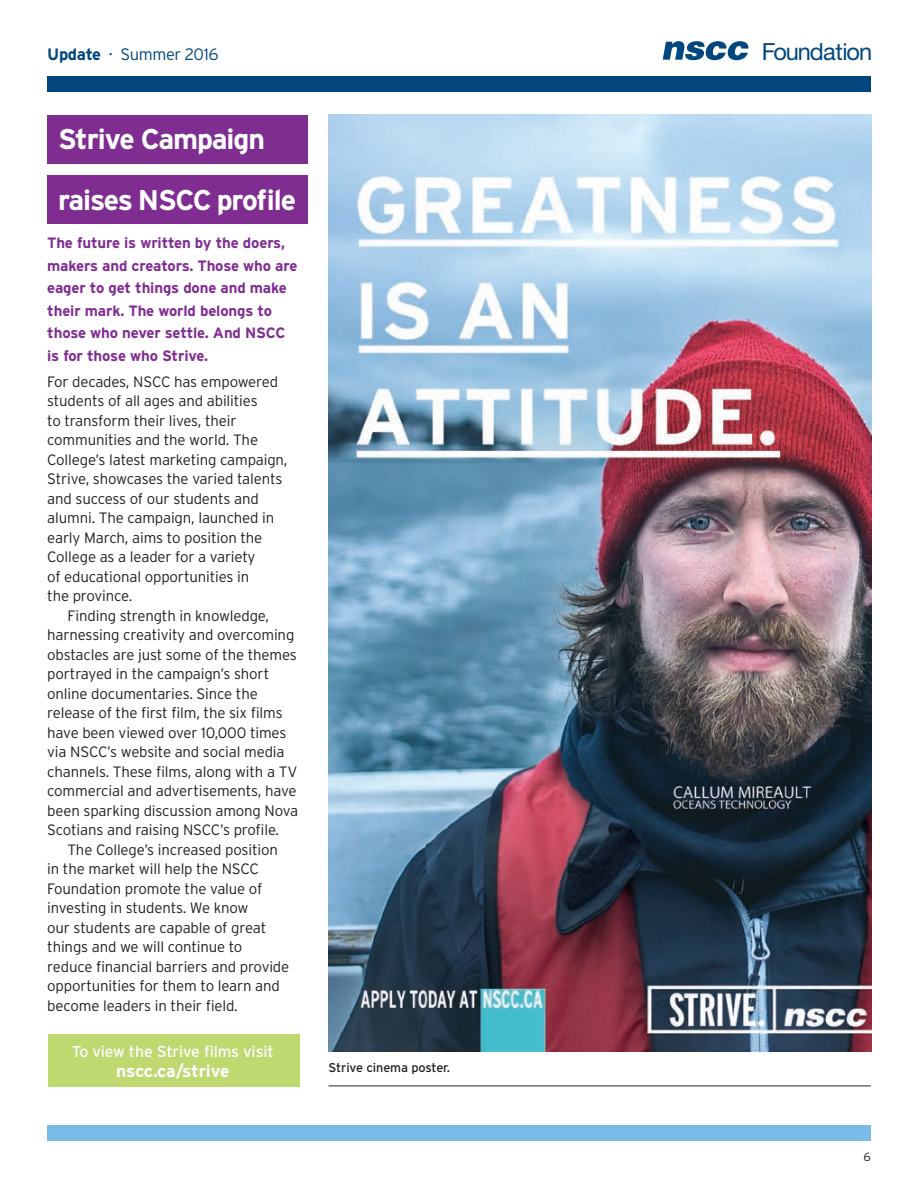
<style>
.page{position:relative;width:918px;height:1188px;background:#fff}
.page>*{position:absolute;margin:0;border:0;box-sizing:border-box;transform-origin:0 0}
._2016_Heads{font:700 28.5px/61.5px "Interstate";letter-spacing:-.04em;color:#fff}
.t1{font:23.7px "Helvetica Neue LT Std";letter-spacing:-.045em;color:#00477f}
._2016_Body{font:700 17.25px "Interstate";letter-spacing:-.015em;color:#fff}
.t2{font:300 16.5px "Interstate";letter-spacing:-.02em;color:#00477f}
._2016_Body-2{font:15.9px "Interstate";letter-spacing:-.01em;color:#fff}
._2016_Body-3{font:300 15px/19.5px "Interstate";letter-spacing:-.01em;color:#231f20}
._2016_Lead_in{font:700 15px/22.5px "Interstate";letter-spacing:-.01em;color:#802d92}
._2016_Body-4{font:12.75px "Interstate";letter-spacing:-.01em;color:#231f20}
.t3{font:300 12px "Interstate";color:#231f20}
.s1{font-weight:700}
.s2{font-size:10.5px}
</style>
<div class="page">
<img style="left:329px;top:115px;width:542px;height:936px">
<div style="left:47px;top:1125px;width:824px;height:16px;background:#78bde8"></div>
<svg style="left:663px;top:41px;width:85px;height:19px"></svg>
<div style="left:47px;top:76px;width:824px;height:16px;background:#00477f"></div>
<div style="left:49px;top:1034px;width:251px;height:53px;background:#bdd970"></div>
<div style="left:47px;top:175px;width:261px;height:49px;background:#802d92"></div>
<div style="left:47px;top:115px;width:261px;height:48px;background:#802d92"></div>
<hr style="left:328px;top:1086px;width:543px;height:1px;background:#231f20">
<p class="t2" style="left:47px;top:45px;width:173px"><span class="s1">Update</span> <span class="s2">•</span> Summer 2016</p>
<p class="t1" style="left:762px;top:37px;width:112px">Foundation</p>
<p class="_2016_Heads" style="left:58px;top:108px;width:240px">Strive Campaign raises NSCC profile</p>
<p class="_2016_Lead_in" style="left:47px;top:231px;width:252px">The future is written by the doers, makers and creators. Those who are eager to get things done and make their mark. The world belongs to those who never settle. And NSCC is for those who Strive.</p>
<p class="_2016_Body-3" style="left:47px;top:372px;width:242px">For decades, NSCC has empowered students of all ages and abilities<br>to transform their lives, their communities and the world. The<br>College’s latest marketing campaign,<br>Strive, showcases the varied talents and success of our students and alumni. The campaign, launched in early March, aims to position the<br>College as a leader for a variety<br>of educational opportunities in<br>the province.</p>
<p class="_2016_Body-3" style="left:47px;top:606px;width:252px;text-indent:20px">Finding strength in knowledge, harnessing creativity and overcoming obstacles are just some of the themes portrayed in the campaign’s short online documentaries. Since the release of the first film, the six films have been viewed over 10,000 times via NSCC’s website and social media channels. These films, along with a TV commercial and advertisements, have been sparking discussion among Nova Scotians and raising NSCC’s profile.</p>
<p class="_2016_Body-3" style="left:47px;top:840px;width:244px;text-indent:20px">The College’s increased position in the market will help the NSCC<br>Foundation promote the value of investing in students. We know<br>our students are capable of great things and we will continue to reduce financial barriers and provide opportunities for them to learn and become leaders in their field.</p>
<p class="_2016_Body-2" style="left:72px;top:1042px;width:204px">To view the Strive films visit</p>
<p class="_2016_Body" style="left:116px;top:1061px;width:115px">nscc.ca/strive</p>
<p class="_2016_Body-4" style="left:328px;top:1061px;width:123px">Strive cinema poster.</p>
<p class="t3" style="left:863px;top:1150px;width:9px">6</p>
</div>
